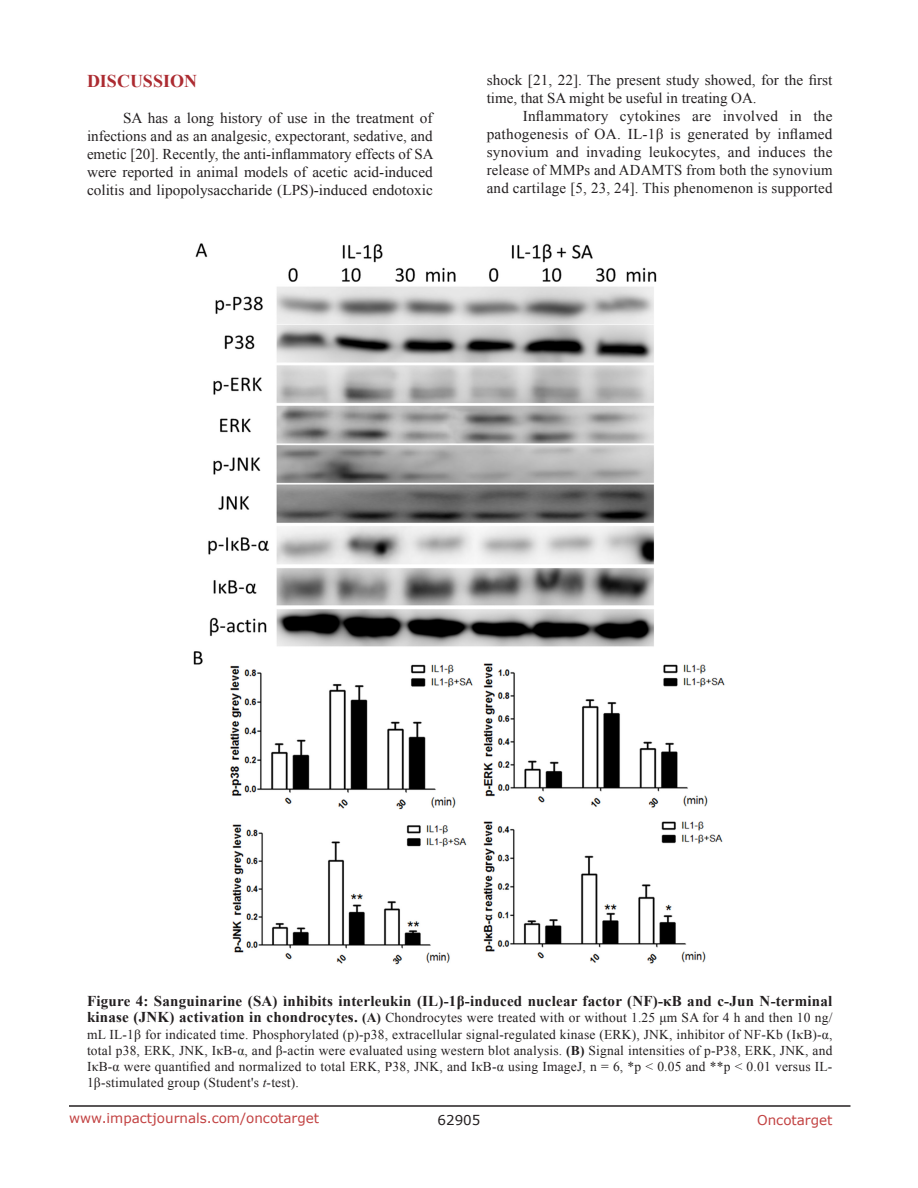
<style>
.page{position:relative;width:918px;height:1188px;background:#fff}
.page>*{position:absolute;margin:0;border:0;box-sizing:border-box;transform-origin:0 0}
.Heading{font:700 18px "Times New Roman";color:#ac2b31}
.BodyText{font:15px/18px "Times New Roman";color:#231f20;text-align:justify}
.figuretext{font:700 15px "Times New Roman";letter-spacing:.015em;color:#231f20}
.figuretext-2{font:13.5px/16.2px "Times New Roman";letter-spacing:.015em;color:#231f20;text-align:justify}
.t1{font:13.5px "Verdana";color:#c24141}
.t2{font:13.5px "Verdana";color:#231f20}
.s1{font-weight:700;font-size:15px}
.s2{font-weight:700}
.s3{font-style:italic}
</style>
<div class="page">
<hr style="left:69px;top:1105px;width:781px;height:2px;background:#231f20">
<img style="left:193px;top:243px;width:532px;height:722px">
<p class="Heading" style="left:87px;top:69px;width:112px">DISCUSSION</p>
<p class="BodyText" style="left:87px;top:109px;width:348px;text-indent:36px">SA has a long history of use in the treatment of infections and as an analgesic, expectorant, sedative, and emetic [20]. Recently, the anti-inflammatory effects of SA were reported in animal models of acetic acid-induced colitis and lipopolysaccharide (LPS)-induced endotoxic</p>
<p class="BodyText" style="left:487px;top:71px;width:347px">shock [21, 22]. The present study showed, for the first time, that SA might be useful in treating OA.</p>
<p class="BodyText" style="left:487px;top:107px;width:347px;text-indent:36px">Inflammatory cytokines are involved in the pathogenesis of OA. IL-1β is generated by inflamed synovium and invading leukocytes, and induces the release of MMPs and ADAMTS from both the synovium and cartilage [5, 23, 24]. This phenomenon is supported</p>
<p class="figuretext" style="left:87px;top:991px;width:747px">Figure 4: Sanguinarine (SA) inhibits interleukin (IL)-1β-induced nuclear factor (NF)-κB and c-Jun N-terminal</p>
<p class="figuretext-2" style="left:87px;top:1010px;width:747px"><span class="s1">kinase (JNK) activation in chondrocytes.</span> <span class="s2">(A)</span> Chondrocytes were treated with or without 1.25 μm SA for 4 h and then 10 ng/ mL IL-1β for indicated time. Phosphorylated (p)-p38, extracellular signal-regulated kinase (ERK), JNK, inhibitor of NF-Κb (IκB)-α, total p38, ERK, JNK, IκB-α, and β-actin were evaluated using western blot analysis. <span class="s2">(B)</span> Signal intensities of p-P38, ERK, JNK, and IκB-α were quantified and normalized to total ERK, P38, JNK, and IκB-α using ImageJ, n = 6, *p &lt; 0.05 and **p &lt; 0.01 versus IL-1β-stimulated group (Student's <span class="s3">t</span>-test).</p>
<p class="t1" style="left:69px;top:1109px;width:252px">www.impactjournals.com/oncotarget</p>
<p class="t2" style="left:438px;top:1111px;width:44px">62905</p>
<p class="t1" style="left:757px;top:1111px;width:77px">Oncotarget</p>
</div>
